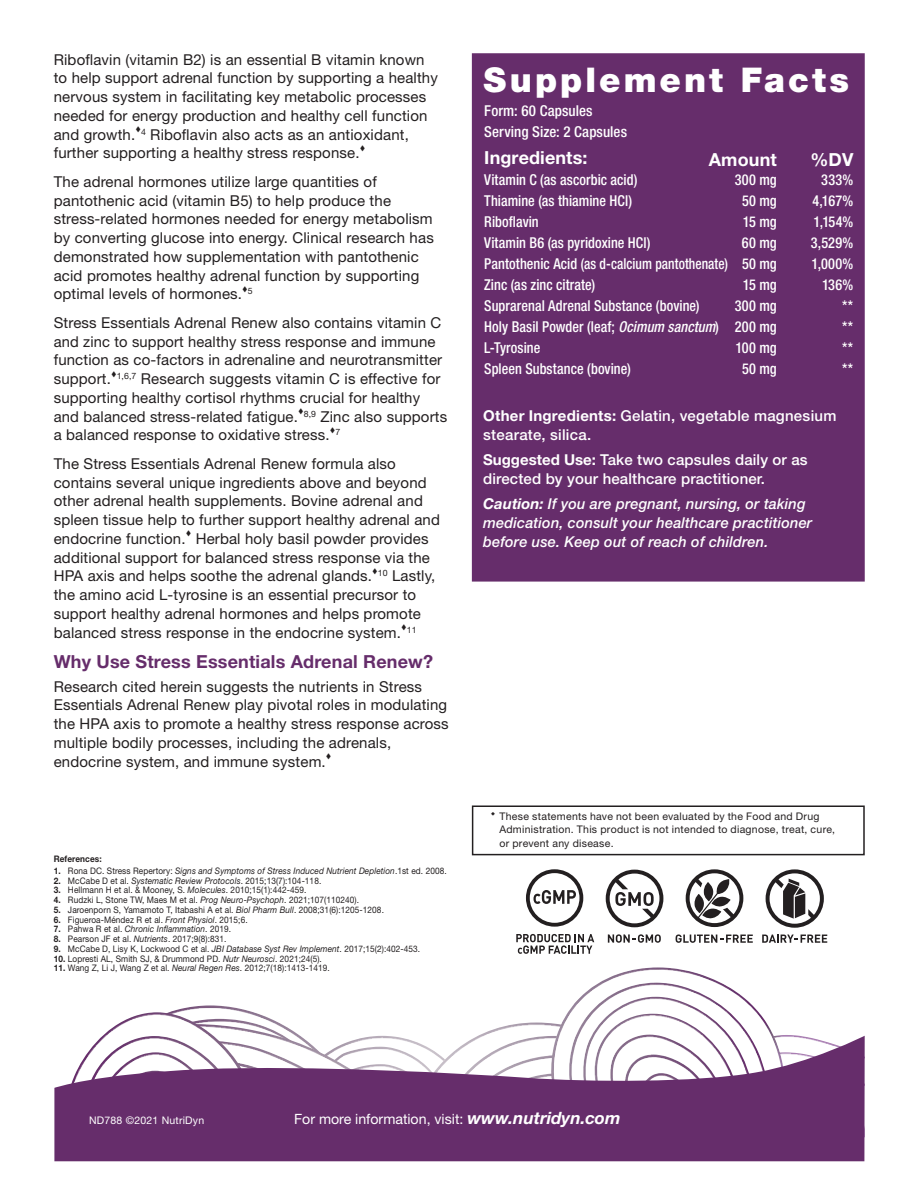
<style>
.page{position:relative;width:918px;height:1188px;background:#fff}
.page>*{position:absolute;margin:0;border:0;box-sizing:border-box;transform-origin:0 0}
.t1{font:900 34.05px "Helvetica Neue LT Std";letter-spacing:.09em;color:#fff}
.t2{font:700 18px "Helvetica Neue LT Std";letter-spacing:.01em;color:#662d6b}
.t3{font:700 18px "Helvetica Neue LT Std";letter-spacing:.01em;color:#fff}
.t4{font:15px/18.8px "Helvetica Neue LT Std";letter-spacing:.01em;color:#231f20}
.t5{font:500 condensed 15px "Helvetica Neue LT Std";letter-spacing:.005em;color:#fff;scale:.95 1}
.t6{font:500 15px/18.8px "Helvetica Neue LT Std";letter-spacing:.01em;color:#fff}
.t7{font:italic 500 15px/18.8px "Helvetica Neue LT Std";letter-spacing:.01em;color:#fff}
.t8{font:500 condensed 15px "Helvetica Neue LT Std";letter-spacing:.005em;color:#fff}
.t9{font:14.1px "Helvetica Neue LT Std";color:#fff}
.t10{font:10.5px/13.5px "Helvetica Neue LT Std";letter-spacing:.025em;color:#231f20}
.t11{font:10.5px "Helvetica Neue LT Std";letter-spacing:.02em;color:#fff}
.t12{font:9px "Helvetica Neue LT Std";letter-spacing:.01em;color:#231f20;scale:.92 1}
.t13{font:italic 9px "Helvetica Neue LT Std";letter-spacing:.01em;color:#231f20;scale:.92 1}
.t14{font:700 9px "Helvetica Neue LT Std";letter-spacing:.01em;color:#231f20;scale:.92 1}
.t15{font:8.7px "Helvetica Neue LT Std";color:#231f20}
.s1{font-weight:700;font-style:normal}
.s2{font-style:normal}
.s3{font-weight:700}
.s4{font-style:italic}
.s5{font-weight:700;font-style:italic;font-size:16.95px}
</style>
<div class="page">
<div style="left:472px;top:53px;width:393px;height:529px;background:#662d6b;border:4px solid #662d6b"></div>
<img style="left:581px;top:983px;width:188px;height:48px">
<img style="left:567px;top:997px;width:189px;height:39px">
<img style="left:506px;top:1014px;width:237px;height:22px">
<svg style="left:170px;top:1005px;width:336px;height:31px"></svg>
<img style="left:102px;top:1012px;width:159px;height:24px">
<svg style="left:54px;top:1036px;width:811px;height:125px;fill:#662d6b"></svg>
<div style="left:472px;top:806px;width:393px;height:49px;border:2px solid #231f20"></div>
<svg style="left:608px;top:934px;width:53px;height:9px"></svg>
<svg style="left:606px;top:870px;width:57px;height:57px"></svg>
<svg style="left:686px;top:869px;width:57px;height:58px"></svg>
<svg style="left:676px;top:934px;width:77px;height:9px"></svg>
<svg style="left:762px;top:935px;width:65px;height:8px"></svg>
<svg style="left:766px;top:869px;width:58px;height:59px"></svg>
<svg style="left:516px;top:934px;width:78px;height:20px"></svg>
<svg style="left:526px;top:869px;width:57px;height:58px"></svg>
<p class="t4" style="left:54px;top:50px;width:386px">Riboflavin (vitamin B2) is an essential B vitamin known to help support adrenal function by supporting a healthy nervous system in facilitating key metabolic processes needed for energy production and healthy cell function and growth.▼<sup>4</sup> Riboflavin also acts as an antioxidant,</p>
<p class="t4" style="left:54px;top:144px;width:307px">further supporting a healthy stress response.</p>
<p class="t4" style="left:54px;top:172px;width:325px">The adrenal hormones utilize large quantities of</p>
<p class="t4" style="left:54px;top:191px;width:382px">pantothenic acid (vitamin B5) to help produce the stress-related hormones needed for energy metabolism by converting glucose into energy. Clinical research has demonstrated how supplementation with pantothenic acid promotes healthy adrenal function by supporting optimal levels of hormones.</p>
<p class="t15" style="left:242px;top:286px;width:12px">▼5</p>
<p class="t4" style="left:54px;top:313px;width:395px">Stress Essentials Adrenal Renew also contains vitamin C and zinc to support healthy stress response and immune function as co-factors in adrenaline and neurotransmitter support.▼<sup>1,6,7</sup> Research suggests vitamin C is effective for supporting healthy cortisol rhythms crucial for healthy and balanced stress-related fatigue.▼<sup>8,9</sup> Zinc also supports a balanced response to oxidative stress.</p>
<p class="t15" style="left:330px;top:427px;width:12px">▼7</p>
<p class="t4" style="left:54px;top:454px;width:344px">The Stress Essentials Adrenal Renew formula also</p>
<p class="t4" style="left:54px;top:473px;width:388px">contains several unique ingredients above and beyond other adrenal health supplements. Bovine adrenal and spleen tissue help to further support healthy adrenal and endocrine function.</p>
<p class="t4" style="left:54px;top:529px;width:383px;text-indent:142px">Herbal holy basil powder provides additional support for balanced stress response via the HPA axis and helps soothe the adrenal glands.▼<sup>10</sup> Lastly, the amino acid L-tyrosine is an essential precursor to support healthy adrenal hormones and helps promote balanced stress response in the endocrine system.</p>
<p class="t15" style="left:401px;top:624px;width:17px">▼11</p>
<p class="t2" style="left:54px;top:650px;width:381px">Why Use Stress Essentials Adrenal Renew?</p>
<p class="t4" style="left:54px;top:677px;width:396px">Research cited herein suggests the nutrients in Stress Essentials Adrenal Renew play pivotal roles in modulating the HPA axis to promote a healthy stress response across multiple bodily processes, including the adrenals,</p>
<p class="t4" style="left:54px;top:752px;width:274px">endocrine system, and immune system.</p>
<p class="t14" style="left:54px;top:853px;width:54px">References:</p>
<p class="t13" style="left:54px;top:865px;width:429px"><span class="s1">1.</span> <span class="s2">Rona DC. Stress Repertory:</span> Signs and Symptoms of Stress Induced Nutrient Depletion<span class="s2">.1st ed. 2008.</span></p>
<p class="t12" style="left:54px;top:875px;width:292px"><span class="s3">2.</span> McCabe D et al. <span class="s4">Systematic Review Protocols</span>. 2015;13(7):104-118.</p>
<p class="t12" style="left:54px;top:885px;width:276px"><span class="s3">3.</span> Hellmann H et al. &amp; Mooney, S. <span class="s4">Molecules</span>. 2010;15(1):442-459.</p>
<p class="t12" style="left:54px;top:894px;width:333px"><span class="s3">4.</span> Rudzki L, Stone TW, Maes M et al. <span class="s4">Prog Neuro-Psychoph</span>. 2021;107(110240).</p>
<p class="t12" style="left:54px;top:904px;width:360px"><span class="s3">5.</span> Jaroenporn S, Yamamoto T, Itabashi A et al. <span class="s4">Biol Pharm Bull</span>. 2008;31(6):1205-1208.</p>
<p class="t12" style="left:54px;top:914px;width:212px"><span class="s3">6.</span> Figueroa-Méndez R et al. <span class="s4">Front Physiol</span>. 2015;6.</p>
<p class="t13" style="left:54px;top:924px;width:194px"><span class="s1">7.</span> <span class="s2">Pahwa R et al.</span> Chronic Inflammation<span class="s2">. 2019.</span></p>
<p class="t12" style="left:54px;top:933px;width:189px"><span class="s3">8.</span> Pearson JF et al. <span class="s4">Nutrients</span>. 2017;9(8):831.</p>
<p class="t12" style="left:54px;top:943px;width:400px"><span class="s3">9.</span> McCabe D, Lisy K, Lockwood C et al. <span class="s4">JBI Database Syst Rev Implement</span>. 2017;15(2):402-453.</p>
<p class="t12" style="left:54px;top:953px;width:293px"><span class="s3">10.</span> Lopresti AL, Smith SJ, &amp; Drummond PD. <span class="s4">Nutr Neurosci</span>. 2021;24(5).</p>
<p class="t12" style="left:54px;top:963px;width:302px"><span class="s3">11.</span> Wang Z, Li J, Wang Z et al. <span class="s4">Neural Regen Res</span>. 2012;7(18):1413-1419.</p>
<p class="t1" style="left:484px;top:59px;width:367px">Supplement Facts</p>
<p class="t8" style="left:484px;top:102px;width:110px">Form: 60 Capsules</p>
<p class="t8" style="left:484px;top:123px;width:144px">Serving Size: 2 Capsules</p>
<p class="t3" style="left:484px;top:147px;width:105px">Ingredients:</p>
<p class="t5" style="left:484px;top:171px;width:163px">Vitamin C (as ascorbic acid)</p>
<p class="t5" style="left:735px;top:171px;width:46px">300 mg</p>
<p class="t5" style="left:821px;top:171px;width:35px">333%</p>
<p class="t5" style="left:484px;top:192px;width:157px">Thiamine (as thiamine HCl)</p>
<p class="t5" style="left:742px;top:192px;width:38px">50 mg</p>
<p class="t5" style="left:812px;top:192px;width:44px">4,167%</p>
<p class="t5" style="left:484px;top:213px;width:59px">Riboflavin</p>
<p class="t5" style="left:743px;top:213px;width:37px">15 mg</p>
<p class="t5" style="left:814px;top:213px;width:43px">1,154%</p>
<p class="t5" style="left:484px;top:234px;width:177px">Vitamin B6 (as pyridoxine HCl)</p>
<p class="t5" style="left:742px;top:234px;width:38px">60 mg</p>
<p class="t5" style="left:811px;top:234px;width:46px">3,529%</p>
<p class="t5" style="left:484px;top:255px;width:309px">Pantothenic Acid (as d-calcium pantothenate) 50 mg</p>
<p class="t5" style="left:811px;top:255px;width:46px">1,000%</p>
<p class="t5" style="left:484px;top:276px;width:118px">Zinc (as zinc citrate)</p>
<p class="t5" style="left:743px;top:276px;width:37px">15 mg</p>
<p class="t5" style="left:822px;top:276px;width:34px">136%</p>
<p class="t5" style="left:484px;top:297px;width:228px">Suprarenal Adrenal Substance (bovine)</p>
<p class="t5" style="left:735px;top:297px;width:46px">300 mg</p>
<p class="t5" style="left:842px;top:297px;width:13px">**</p>
<p class="t5" style="left:484px;top:318px;width:309px">Holy Basil Powder (leaf; <span class="s4">Ocimum sanctum</span>) 200 mg</p>
<p class="t5" style="left:842px;top:318px;width:13px">**</p>
<p class="t5" style="left:484px;top:339px;width:61px">L-Tyrosine</p>
<p class="t5" style="left:736px;top:339px;width:45px">100 mg</p>
<p class="t5" style="left:842px;top:339px;width:13px">**</p>
<p class="t5" style="left:484px;top:360px;width:156px">Spleen Substance (bovine)</p>
<p class="t5" style="left:742px;top:360px;width:38px">50 mg</p>
<p class="t5" style="left:842px;top:360px;width:13px">**</p>
<p class="t3" style="left:709px;top:148px;width:70px">Amount</p>
<p class="t3" style="left:810px;top:148px;width:45px">%DV</p>
<p class="t6" style="left:483px;top:406px;width:355px"><span class="s3">Other Ingredients:</span> Gelatin, vegetable magnesium stearate, silica.</p>
<p class="t6" style="left:483px;top:450px;width:326px"><span class="s3">Suggested Use:</span> Take two capsules daily or as directed by your healthcare practitioner.</p>
<p class="t7" style="left:483px;top:495px;width:331px"><span class="s3">Caution:</span> If you are pregnant, nursing, or taking medication, consult your healthcare practitioner before use. Keep out of reach of children.</p>
<p class="t10" style="left:499px;top:809px;width:337px">These statements have not been evaluated by the Food and Drug<br>Administration. This product is not intended to diagnose, treat, cure, or prevent any disease.</p>
<p class="t11" style="left:89px;top:1114px;width:117px">ND788 ©2021 NutriDyn</p>
<p class="t9" style="left:294px;top:1110px;width:328px">For more information, visit: <span class="s5">www.nutridyn.com</span></p>
</div>
